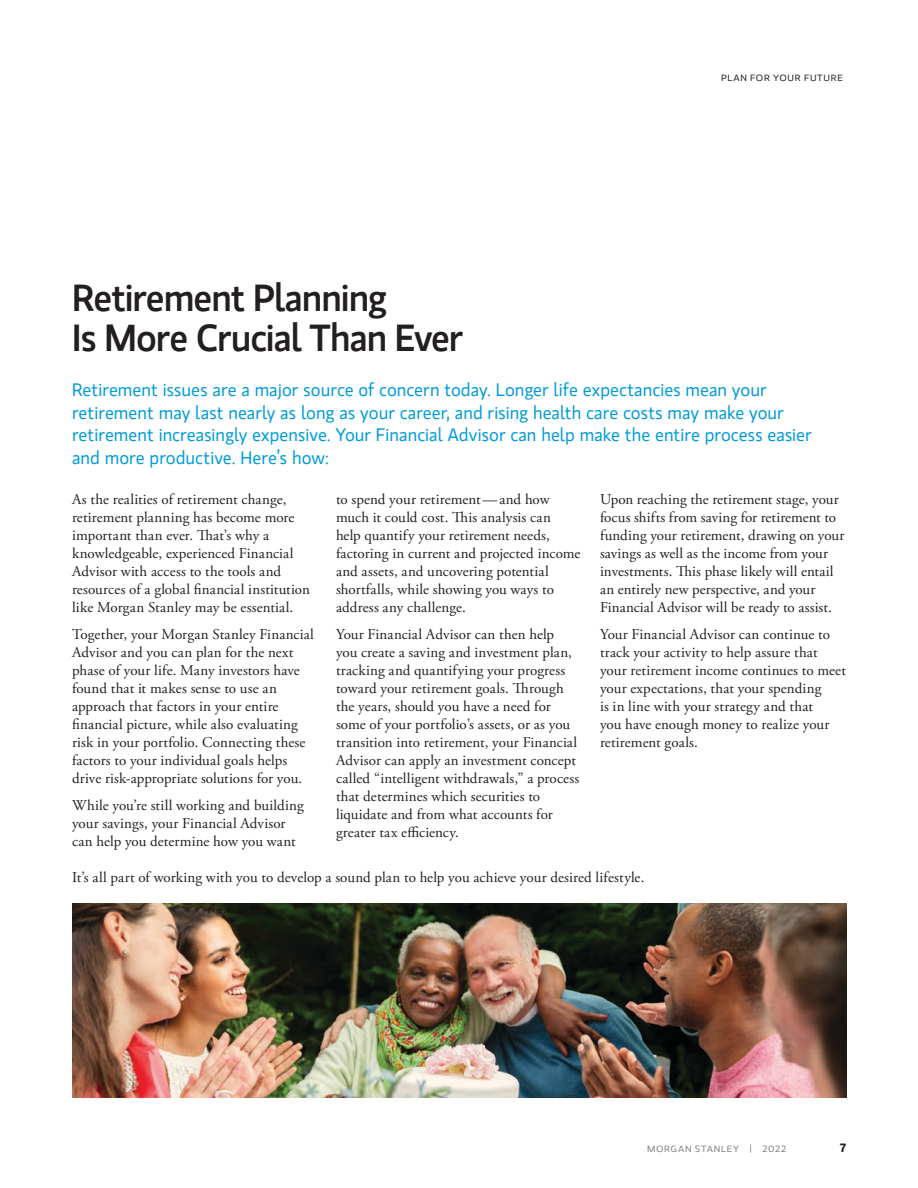
<style>
.page{position:relative;width:918px;height:1188px;background:#fff}
.page>*{position:absolute;margin:0;border:0;box-sizing:border-box;transform-origin:0 0}
.t1{font:500 37.5px/40.5px "MS Gloriola II Std";letter-spacing:-.03em;color:#231f20}
.t2{font:18px/22.5px "MS Gloriola II Std";color:#009bda}
.t3{font:15px/18px "Adobe Garamond Pro";letter-spacing:.01em;color:#231f20}
.t4{font:700 12px "MS Gloriola II Std";color:#231f20}
.t5{font:9px "MS Gloriola II Std";letter-spacing:.07em;color:#808285;scale:1.1 1}
.t6{font:9px "MS Gloriola II Std";letter-spacing:.075em;color:#231f20;scale:1.1 1}
</style>
<div class="page">
<img style="left:72px;top:903px;width:774px;height:195px">
<p class="t6" style="left:721px;top:72px;width:112px">PLAN FOR YOUR FUTURE</p>
<h1 class="t1" style="left:72px;top:276px;width:393px">Retirement Planning<br>Is More Crucial Than Ever</h1>
<p class="t2" style="left:72px;top:378px;width:741px">Retirement issues are a major source of concern today. Longer life expectancies mean your retirement may last nearly as long as your career, and rising health care costs may make your retirement increasingly expensive. Your Financial Advisor can help make the entire process easier and more productive. Here’s how:</p>
<p class="t3" style="left:72px;top:491px;width:240px">As the realities of retirement change, retirement planning has become more important than ever. That’s why a knowledgeable, experienced Financial Advisor with access to the tools and resources of a global financial institution like Morgan Stanley may be essential.</p>
<p class="t3" style="left:72px;top:626px;width:244px">Together, your Morgan Stanley Financial Advisor and you can plan for the next phase of your life. Many investors have found that it makes sense to use an approach that factors in your entire financial picture, while also evaluating risk in your portfolio. Connecting these factors to your individual goals helps drive risk-appropriate solutions for you.</p>
<p class="t3" style="left:72px;top:797px;width:233px">While you’re still working and building your savings, your Financial Advisor can help you determine how you want</p>
<p class="t3" style="left:336px;top:491px;width:246px">to spend your retirement—and how much it could cost. This analysis can<br>help quantify your retirement needs, factoring in current and projected income and assets, and uncovering potential shortfalls, while showing you ways to address any challenge.</p>
<p class="t3" style="left:336px;top:626px;width:245px">Your Financial Advisor can then help you create a saving and investment plan, tracking and quantifying your progress toward your retirement goals. Through the years, should you have a need for some of your portfolio’s assets, or as you transition into retirement, your Financial Advisor can apply an investment concept called “intelligent withdrawals,” a process that determines which securities to liquidate and from what accounts for greater tax efficiency.</p>
<p class="t3" style="left:600px;top:491px;width:246px">Upon reaching the retirement stage, your focus shifts from saving for retirement to funding your retirement, drawing on your savings as well as the income from your investments. This phase likely will entail an entirely new perspective, and your Financial Advisor will be ready to assist.</p>
<p class="t3" style="left:600px;top:626px;width:247px">Your Financial Advisor can continue to track your activity to help assure that your retirement income continues to meet your expectations, that your spending<br>is in line with your strategy and that<br>you have enough money to realize your retirement goals.</p>
<p class="t3" style="left:72px;top:869px;width:574px">It’s all part of working with you to develop a sound plan to help you achieve your desired lifestyle.</p>
<p class="t5" style="left:647px;top:1143px;width:128px">MORGAN STANLEY | 2022</p>
<p class="t4" style="left:840px;top:1139px;width:7px">7</p>
</div>
